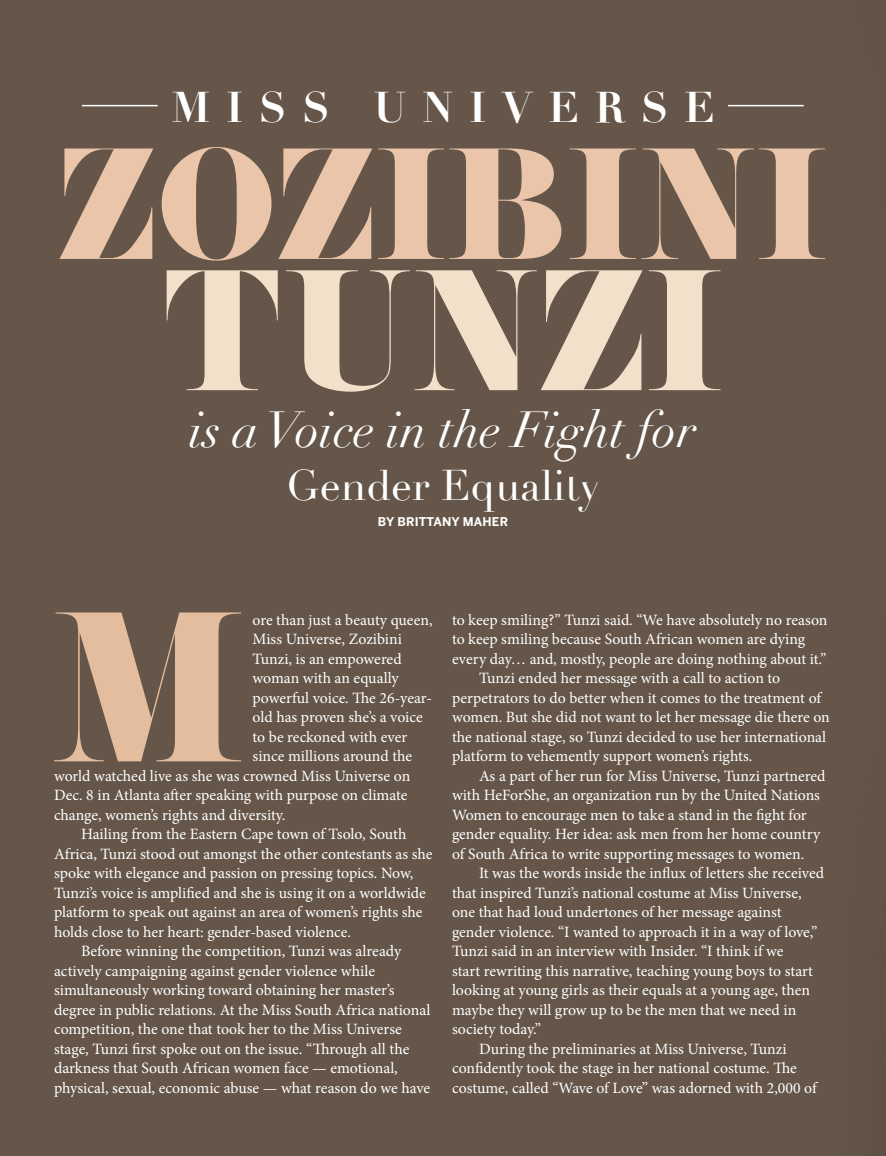
<style>
.page{position:relative;width:886px;height:1156px;background:#655649}
.page>*{position:absolute;margin:0;border:0;box-sizing:border-box;transform-origin:0 0}
.t1{font:190.05px "Pistilli";color:#e4bd9e}
.t2{font:153px "Pistilli";color:#f2e0ca}
.t3{font:141px "Pistilli";color:#eac5aa}
.t4{font:italic 49.5px "Didot";color:#fff}
.t5{font:42px "Didot";color:#fff}
.t6{font:700 42px "Didot";letter-spacing:.38em;color:#fff}
.t7{font:15.75px "Minion Pro";letter-spacing:-.005em;color:#fff}
.t8{font:700 12px "Benton Sans";letter-spacing:.01em;color:#fff}
</style>
<div class="page">
<hr style="left:728px;top:105px;width:75px;height:1px;background:#fff">
<hr style="left:82px;top:105px;width:76px;height:1px;background:#fff">
<h3 class="t6" style="left:171px;top:80px;width:545px">MISS UNIVERSE</h3>
<h3 class="t3" style="left:58px;top:115px;width:771px">ZOZIBINI</h3>
<h2 class="t2" style="left:162px;top:234px;width:562px">TUNZI</h2>
<h3 class="t4" style="left:189px;top:399px;width:509px">is a Voice in the Fight for</h3>
<h3 class="t5" style="left:286px;top:460px;width:315px">Gender Equality</h3>
<p class="t8" style="left:378px;top:514px;width:132px">BY BRITTANY MAHER</p>
<h1 class="t1" style="left:52px;top:567px;width:194px">M</h1>
<p class="t7" style="left:252px;top:609px;width:182px">ore than just a beauty queen,</p>
<p class="t7" style="left:252px;top:629px;width:151px">Miss Universe, Zozibini</p>
<p class="t7" style="left:252px;top:648px;width:151px">Tunzi, is an empowered</p>
<p class="t7" style="left:252px;top:668px;width:148px">woman with an equally</p>
<p class="t7" style="left:252px;top:687px;width:181px">powerful voice. The 26-year-</p>
<p class="t7" style="left:252px;top:707px;width:172px">old has proven she’s a voice</p>
<p class="t7" style="left:252px;top:726px;width:156px">to be reckoned with ever</p>
<p class="t7" style="left:252px;top:746px;width:161px">since millions around the</p>
<p class="t7" style="left:54px;top:765px;width:358px">world watched live as she was crowned Miss Universe on</p>
<p class="t7" style="left:54px;top:785px;width:355px">Dec. 8 in Atlanta after speaking with purpose on climate</p>
<p class="t7" style="left:54px;top:804px;width:233px">change, women’s rights and diversity.</p>
<p class="t7" style="left:81px;top:824px;width:327px">Hailing from the Eastern Cape town of Tsolo, South</p>
<p class="t7" style="left:54px;top:843px;width:380px">Africa, Tunzi stood out amongst the other contestants as she</p>
<p class="t7" style="left:54px;top:862px;width:361px">spoke with elegance and passion on pressing topics. Now,</p>
<p class="t7" style="left:54px;top:882px;width:373px">Tunzi’s voice is amplified and she is using it on a worldwide</p>
<p class="t7" style="left:54px;top:901px;width:370px">platform to speak out against an area of women’s rights she</p>
<p class="t7" style="left:54px;top:921px;width:298px">holds close to her heart: gender-based violence.</p>
<p class="t7" style="left:81px;top:940px;width:322px">Before winning the competition, Tunzi was already</p>
<p class="t7" style="left:54px;top:960px;width:322px">actively campaigning against gender violence while</p>
<p class="t7" style="left:54px;top:979px;width:342px">simultaneously working toward obtaining her master’s</p>
<p class="t7" style="left:54px;top:999px;width:378px">degree in public relations. At the Miss South Africa national</p>
<p class="t7" style="left:54px;top:1018px;width:349px">competition, the one that took her to the Miss Universe</p>
<p class="t7" style="left:54px;top:1038px;width:357px">stage, Tunzi first spoke out on the issue. “Through all the</p>
<p class="t7" style="left:54px;top:1057px;width:345px">darkness that South African women face — emotional,</p>
<p class="t7" style="left:54px;top:1077px;width:378px">physical, sexual, economic abuse — what reason do we have</p>
<p class="t7" style="left:452px;top:609px;width:377px">to keep smiling?” Tunzi said. “We have absolutely no reason</p>
<p class="t7" style="left:452px;top:628px;width:355px">to keep smiling because South African women are dying</p>
<p class="t7" style="left:452px;top:648px;width:376px">every day… and, mostly, people are doing nothing about it.”</p>
<p class="t7" style="left:479px;top:667px;width:303px">Tunzi ended her message with a call to action to</p>
<p class="t7" style="left:452px;top:687px;width:371px">perpetrators to do better when it comes to the treatment of</p>
<p class="t7" style="left:452px;top:706px;width:379px">women. But she did not want to let her message die there on</p>
<p class="t7" style="left:452px;top:726px;width:376px">the national stage, so Tunzi decided to use her international</p>
<p class="t7" style="left:452px;top:745px;width:302px">platform to vehemently support women’s rights.</p>
<p class="t7" style="left:479px;top:765px;width:348px">As a part of her run for Miss Universe, Tunzi partnered</p>
<p class="t7" style="left:452px;top:784px;width:369px">with HeForShe, an organization run by the United Nations</p>
<p class="t7" style="left:452px;top:804px;width:356px">Women to encourage men to take a stand in the fight for</p>
<p class="t7" style="left:452px;top:823px;width:370px">gender equality. Her idea: ask men from her home country</p>
<p class="t7" style="left:452px;top:843px;width:354px">of South Africa to write supporting messages to women.</p>
<p class="t7" style="left:479px;top:862px;width:347px">It was the words inside the influx of letters she received</p>
<p class="t7" style="left:452px;top:882px;width:351px">that inspired Tunzi’s national costume at Miss Universe,</p>
<p class="t7" style="left:452px;top:901px;width:331px">one that had loud undertones of her message against</p>
<p class="t7" style="left:452px;top:921px;width:367px">gender violence. “I wanted to approach it in a way of love,”</p>
<p class="t7" style="left:452px;top:940px;width:333px">Tunzi said in an interview with Insider. “I think if we</p>
<p class="t7" style="left:452px;top:960px;width:362px">start rewriting this narrative, teaching young boys to start</p>
<p class="t7" style="left:452px;top:979px;width:359px">looking at young girls as their equals at a young age, then</p>
<p class="t7" style="left:452px;top:999px;width:346px">maybe they will grow up to be the men that we need in</p>
<p class="t7" style="left:452px;top:1018px;width:91px">society today.”</p>
<p class="t7" style="left:479px;top:1038px;width:309px">During the preliminaries at Miss Universe, Tunzi</p>
<p class="t7" style="left:452px;top:1057px;width:346px">confidently took the stage in her national costume. The</p>
<p class="t7" style="left:452px;top:1077px;width:366px">costume, called “Wave of Love” was adorned with 2,000 of</p>
</div>
